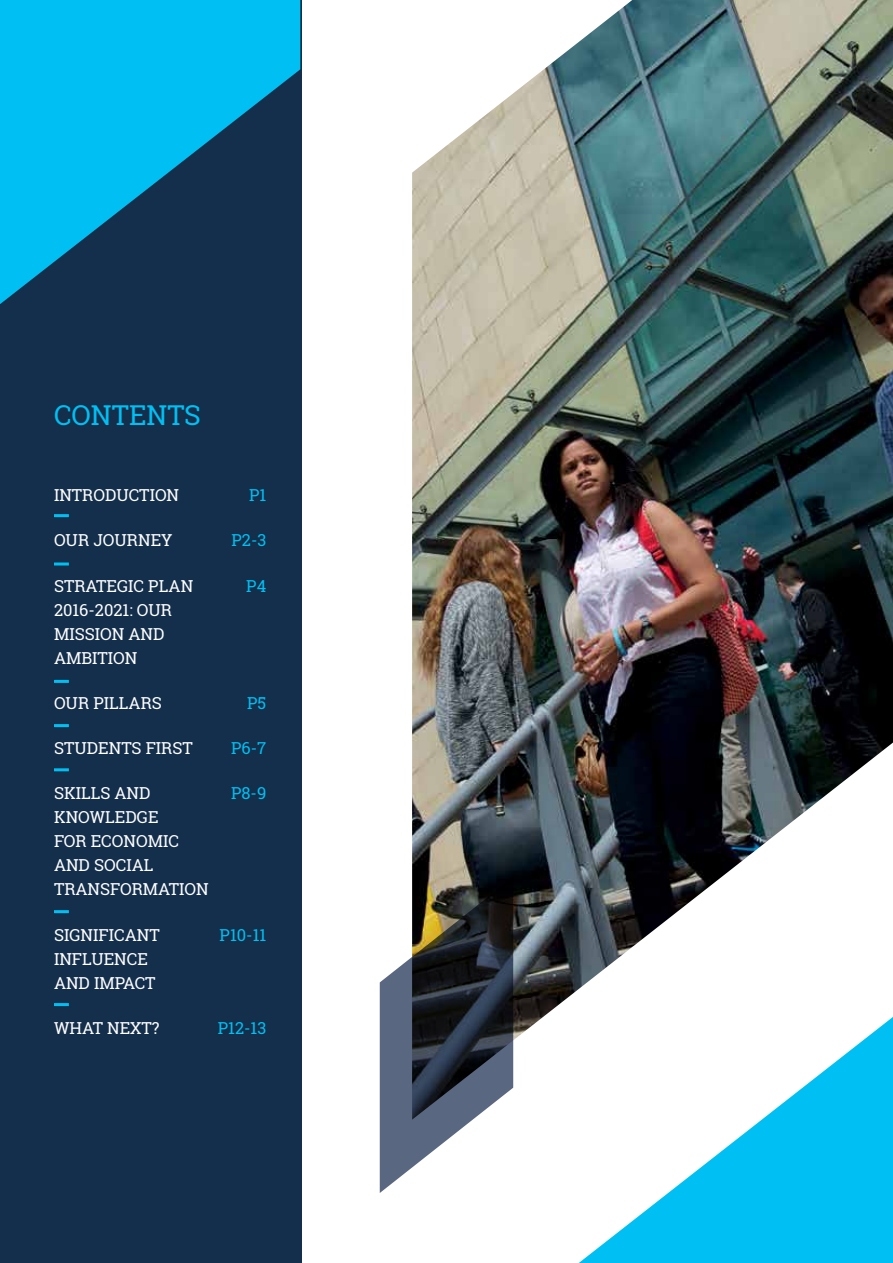
<style>
.page{position:relative;width:893px;height:1263px;background:#fff}
.page>*{position:absolute;margin:0;border:0;box-sizing:border-box;transform-origin:0 0}
.t1{font:27.45px "Roboto Slab";color:#00c0f3}
.t2{font:16.5px/24px "Roboto Slab";color:#fff}
.t3{font:16.5px "Roboto Slab";color:#00c0f3}
</style>
<div class="page">
<div style="left:0;top:0;width:301px;height:1263px;background:#142f4c"></div>
<img style="left:412px;top:0;width:481px;height:1088px">
<svg style="left:380px;top:877px;width:133px;height:316px"></svg>
<svg style="left:0;top:0;width:300px;height:304px;fill:#00c0f3"></svg>
<hr style="left:54px;top:514px;width:15px;height:3px;background:#00c0f3">
<hr style="left:54px;top:562px;width:15px;height:3px;background:#00c0f3">
<hr style="left:54px;top:680px;width:15px;height:3px;background:#00c0f3">
<hr style="left:54px;top:724px;width:15px;height:3px;background:#00c0f3">
<hr style="left:54px;top:768px;width:15px;height:3px;background:#00c0f3">
<hr style="left:54px;top:910px;width:15px;height:3px;background:#00c0f3">
<hr style="left:54px;top:1003px;width:15px;height:3px;background:#00c0f3">
<svg style="left:579px;top:1017px;width:314px;height:246px"></svg>
<h1 class="t1" style="left:54px;top:396px;width:148px">CONTENTS</h1>
<p class="t2" style="left:54px;top:483px;width:127px">INTRODUCTION</p>
<p class="t2" style="left:54px;top:528px;width:120px">OUR JOURNEY</p>
<p class="t2" style="left:54px;top:573px;width:141px">STRATEGIC PLAN<br>2016-2021: OUR<br>MISSION AND<br>AMBITION</p>
<p class="t2" style="left:54px;top:691px;width:109px">OUR PILLARS</p>
<p class="t2" style="left:54px;top:736px;width:140px">STUDENTS FIRST</p>
<p class="t2" style="left:54px;top:781px;width:156px">SKILLS AND<br>KNOWLEDGE<br>FOR ECONOMIC<br>AND SOCIAL<br>TRANSFORMATION</p>
<p class="t2" style="left:54px;top:922px;width:107px">SIGNIFICANT<br>INFLUENCE<br>AND IMPACT</p>
<p class="t2" style="left:54px;top:1016px;width:107px">WHAT NEXT?</p>
<p class="t3" style="left:249px;top:484px;width:19px">P1</p>
<p class="t3" style="left:231px;top:529px;width:36px">P2-3</p>
<p class="t3" style="left:246px;top:574px;width:22px">P4</p>
<p class="t3" style="left:247px;top:692px;width:21px">P5</p>
<p class="t3" style="left:231px;top:737px;width:37px">P6-7</p>
<p class="t3" style="left:231px;top:782px;width:37px">P8-9</p>
<p class="t3" style="left:220px;top:923px;width:48px">P10-11</p>
<p class="t3" style="left:218px;top:1017px;width:50px">P12-13</p>
</div>
